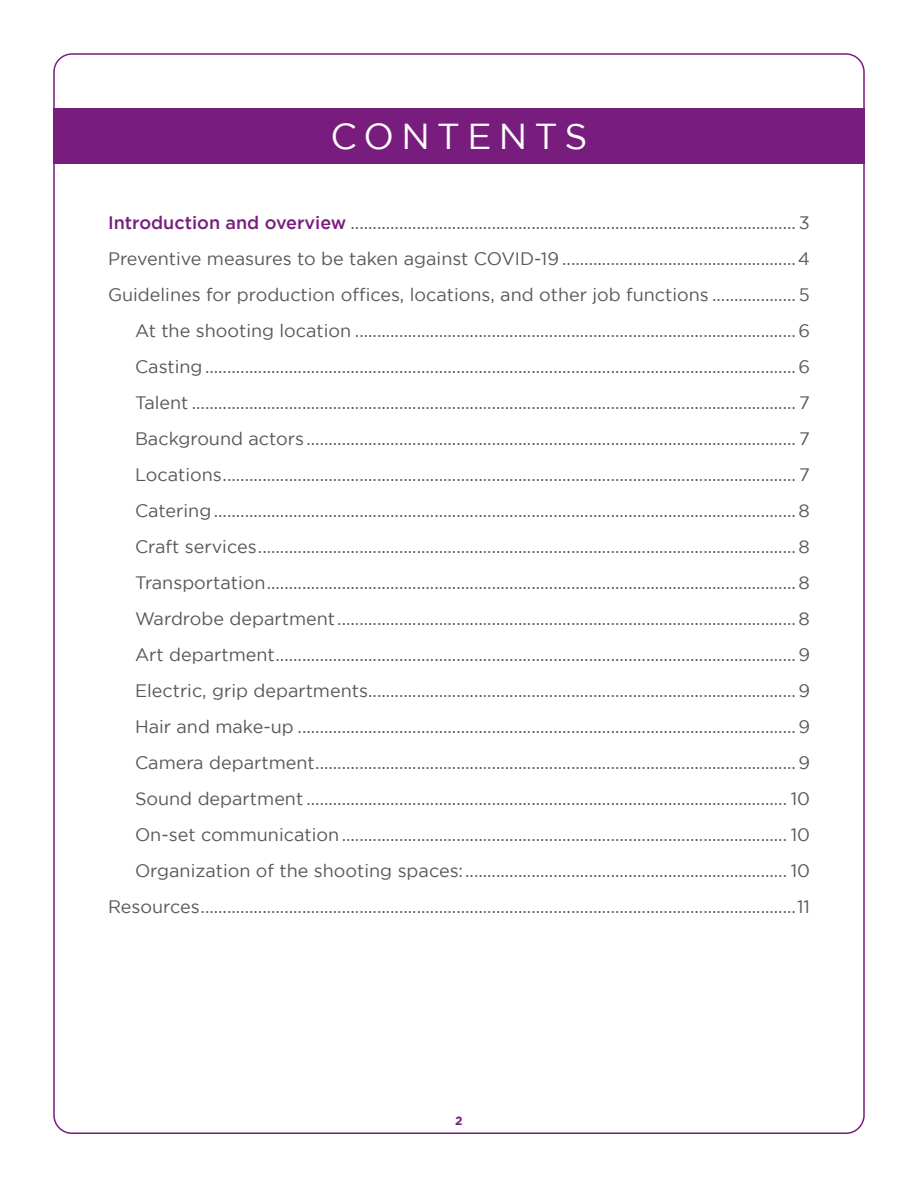
<style>
.page{position:relative;width:918px;height:1188px;background:#fff}
.page>*{position:absolute;margin:0;border:0;box-sizing:border-box;transform-origin:0 0}
.t1{font:36px "Gotham";letter-spacing:.2em;color:#fff}
.t2{font:18px "Gotham";color:#57585a}
.t3{font:700 12px "Gotham";color:#781d7d}
.s1{font-weight:500;color:#781d7d}
</style>
<div class="page">
<div style="left:53px;top:108px;width:812px;height:55px;background:#781d7d"></div>
<p class="t1" style="left:330px;top:116px;width:259px">CONTENTS</p>
<p class="t2" style="left:108px;top:213px;width:704px"><span class="s1">Introduction and overview</span> ..................................................................................................... 3</p>
<p class="t2" style="left:108px;top:249px;width:704px">Preventive measures to be taken against COVID-19 .....................................................4</p>
<p class="t2" style="left:108px;top:285px;width:703px">Guidelines for production offices, locations, and other job functions ................... 5</p>
<p class="t2" style="left:135px;top:321px;width:677px">At the shooting location ....................................................................................................6</p>
<p class="t2" style="left:135px;top:357px;width:677px">Casting......................................................................................................................................6</p>
<p class="t2" style="left:135px;top:393px;width:677px">Talent ......................................................................................................................................... 7</p>
<p class="t2" style="left:135px;top:429px;width:677px">Background actors ............................................................................................................... 7</p>
<p class="t2" style="left:135px;top:465px;width:677px">Locations.................................................................................................................................. 7</p>
<p class="t2" style="left:135px;top:501px;width:677px">Catering....................................................................................................................................8</p>
<p class="t2" style="left:135px;top:537px;width:677px">Craft services..........................................................................................................................8</p>
<p class="t2" style="left:135px;top:573px;width:677px">Transportation........................................................................................................................8</p>
<p class="t2" style="left:135px;top:609px;width:677px">Wardrobe department ........................................................................................................8</p>
<p class="t2" style="left:135px;top:645px;width:677px">Art department......................................................................................................................9</p>
<p class="t2" style="left:135px;top:681px;width:677px">Electric, grip departments.................................................................................................9</p>
<p class="t2" style="left:135px;top:717px;width:677px">Hair and make-up .................................................................................................................9</p>
<p class="t2" style="left:135px;top:753px;width:677px">Camera department.............................................................................................................9</p>
<p class="t2" style="left:135px;top:789px;width:677px">Sound department ............................................................................................................. 10</p>
<p class="t2" style="left:135px;top:825px;width:677px">On-set communication..................................................................................................... 10</p>
<p class="t2" style="left:135px;top:861px;width:677px">Organization of the shooting spaces:......................................................................... 10</p>
<p class="t2" style="left:108px;top:897px;width:704px">Resources.......................................................................................................................................11</p>
<p class="t3" style="left:455px;top:1114px;width:9px">2</p>
</div>
